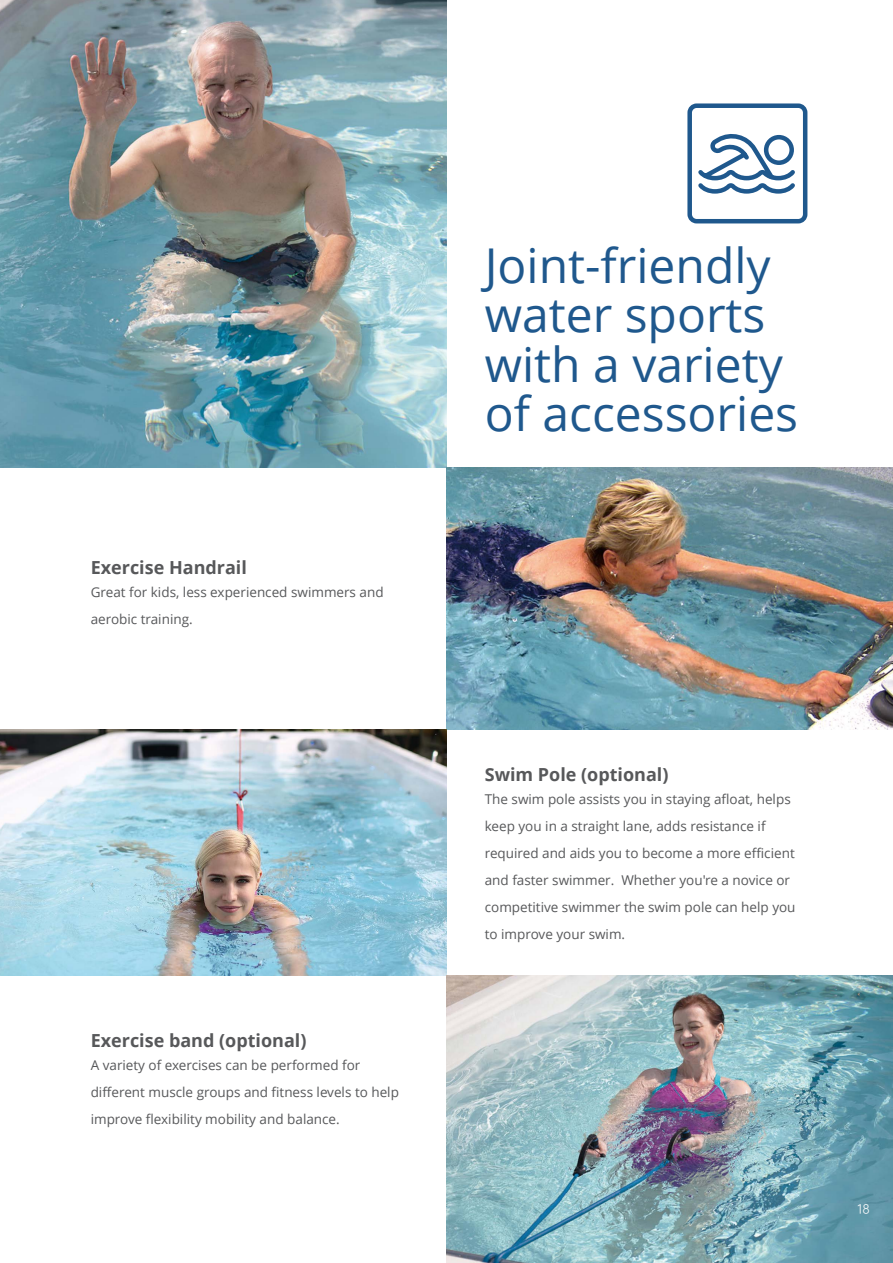
<style>
.page{position:relative;width:893px;height:1263px;background:#fff}
.page>*{position:absolute;margin:0;border:0;box-sizing:border-box;transform-origin:0 0}
.t1{font:48px/49.5px "Open Sans";color:#1f588d}
.t2{font:700 18px "Open Sans";color:#57585a}
.t3{font:13.5px/27px "Open Sans";color:#57585a}
.t4{font:12px "OPPO Sans R";color:#fff}
</style>
<div class="page">
<img style="left:1px;top:0;width:445px;height:468px">
<svg style="left:687px;top:103px;width:121px;height:121px"></svg>
<img style="left:446px;top:468px;width:447px;height:261px">
<img style="left:1px;top:729px;width:445px;height:247px">
<img style="left:446px;top:976px;width:447px;height:287px">
<img style="left:0;top:0;width:1px;height:1263px">
<p class="t2" style="left:91px;top:555px;width:158px">Exercise Handrail</p>
<p class="t3" style="left:91px;top:578px;width:294px">Great for kids, less experienced swimmers and</p>
<p class="t3" style="left:91px;top:605px;width:104px">aerobic training.</p>
<p class="t2" style="left:91px;top:1028px;width:217px">Exercise band (optional)</p>
<p class="t3" style="left:91px;top:1051px;width:310px">A variety of exercises can be performed for different muscle groups and fitness levels to help improve flexibility mobility and balance.</p>
<p class="t1" style="left:485px;top:239px;width:315px">Joint-friendly water sports with a variety of accessories</p>
<p class="t2" style="left:485px;top:762px;width:185px">Swim Pole (optional)</p>
<p class="t3" style="left:485px;top:785px;width:312px">The swim pole assists you in staying afloat, helps keep you in a straight lane, adds resistance if required and aids you to become a more efficient and faster swimmer. Whether you're a novice or competitive swimmer the swim pole can help you to improve your swim.</p>
<p class="t4" style="left:858px;top:1200px;width:14px">18</p>
</div>
